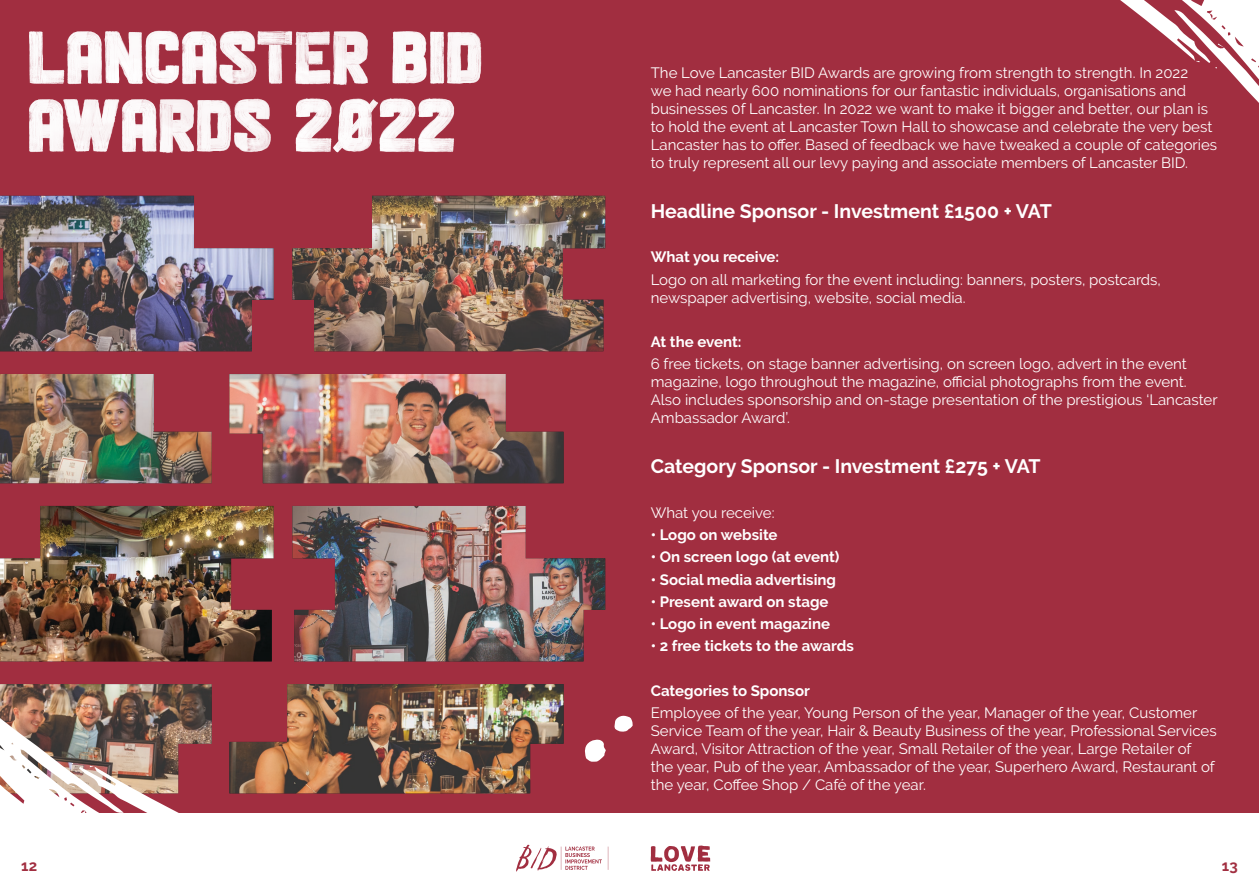
<style>
.page{position:relative;width:1259px;height:893px;background:#fff}
.page>*{position:absolute;margin:0;border:0;box-sizing:border-box;transform-origin:0 0}
.t1{font:700 19.5px "Raleway";color:#fff}
.t2{font:15px/18px "Raleway";color:#fff}
.t3{font:700 15px "Raleway";color:#fff}
.t4{font:700 15px "Raleway";color:#a12e40}
</style>
<div class="page">
<svg style="left:651px;top:845px;width:59px;height:26px"></svg>
<svg style="left:516px;top:844px;width:92px;height:28px"></svg>
<div style="left:0;top:0;width:1259px;height:813px;background:#a12e40"></div>
<img style="left:292px;top:196px;width:313px;height:155px">
<img style="left:0;top:506px;width:273px;height:155px">
<img style="left:0;top:196px;width:273px;height:155px">
<img style="left:292px;top:506px;width:313px;height:155px">
<img style="left:229px;top:374px;width:334px;height:109px">
<img style="left:0;top:374px;width:212px;height:109px">
<img style="left:342px;top:684px;width:221px;height:109px">
<svg style="left:1120px;top:0;width:139px;height:103px"></svg>
<img style="left:0;top:684px;width:342px;height:129px">
<svg style="left:614px;top:715px;width:18px;height:17px"></svg>
<svg style="left:585px;top:739px;width:21px;height:23px"></svg>
<img style="left:15px;top:30px;width:507px;height:226px">
<p class="t2" style="left:651px;top:64px;width:568px">The Love Lancaster BID Awards are growing from strength to strength. In 2022<br>we had nearly 600 nominations for our fantastic individuals, organisations and businesses 0f Lancaster. In 2022 we want to make it bigger and better, our plan is to hold the event at Lancaster Town Hall to showcase and celebrate the very best Lancaster has to offer. Based of feedback we have tweaked a couple of categories to truly represent all our levy paying and associate members of Lancaster BID.</p>
<p class="t1" style="left:651px;top:200px;width:402px">Headline Sponsor - Investment £1500 + VAT</p>
<p class="t3" style="left:651px;top:248px;width:130px">What you receive:</p>
<p class="t2" style="left:651px;top:270px;width:511px">Logo on all marketing for the event including: banners, posters, postcards, newspaper advertising, website, social media.</p>
<p class="t3" style="left:651px;top:333px;width:92px">At the event:</p>
<p class="t2" style="left:651px;top:355px;width:568px">6 free tickets, on stage banner advertising, on screen logo, advert in the event magazine, logo throughout the magazine, official photographs from the event.<br>Also includes sponsorship and on-stage presentation of the prestigious ‘Lancaster Ambassador Award’.</p>
<p class="t1" style="left:651px;top:455px;width:391px">Category Sponsor - Investment £275 + VAT</p>
<p class="t2" style="left:651px;top:503px;width:125px">What you receive:</p>
<p class="t3" style="left:651px;top:526px;width:128px">• Logo on website</p>
<p class="t3" style="left:651px;top:548px;width:190px">• On screen logo (at event)</p>
<p class="t3" style="left:651px;top:571px;width:187px">• Social media advertising</p>
<p class="t3" style="left:651px;top:593px;width:179px">• Present award on stage</p>
<p class="t3" style="left:651px;top:615px;width:181px">• Logo in event magazine</p>
<p class="t3" style="left:651px;top:637px;width:204px">• 2 free tickets to the awards</p>
<p class="t3" style="left:651px;top:682px;width:161px">Categories to Sponsor</p>
<p class="t2" style="left:651px;top:704px;width:567px">Employee of the year, Young Person of the year, Manager of the year, Customer Service Team of the year, Hair &amp; Beauty Business of the year, Professional Services Award, Visitor Attraction of the year, Small Retailer of the year, Large Retailer of the year, Pub of the year, Ambassador of the year, Superhero Award, Restaurant of the year, Coffee Shop / Café of the year.</p>
<p class="t4" style="left:21px;top:857px;width:17px">12</p>
<p class="t4" style="left:1222px;top:857px;width:17px">13</p>
</div>
